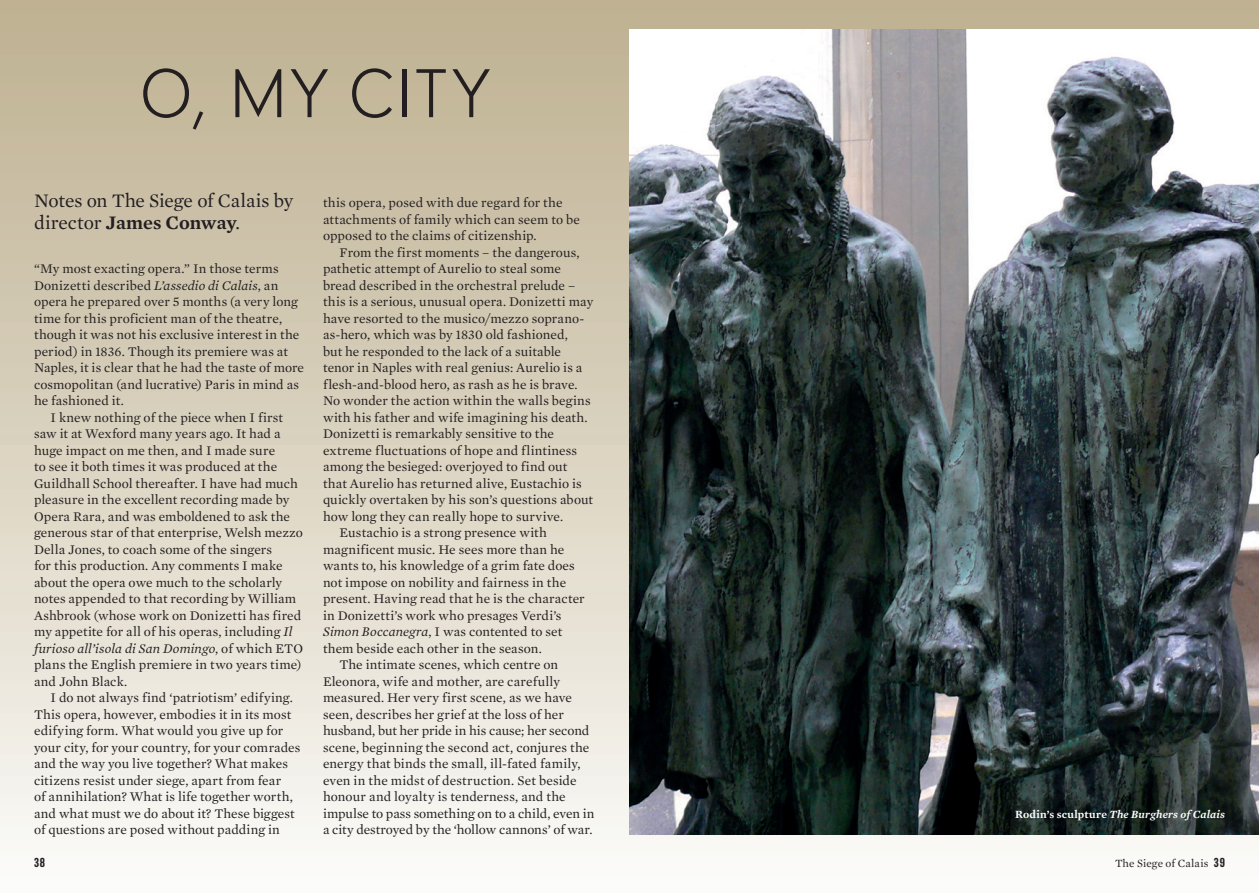
<style>
.page{position:relative;width:1259px;height:893px;background:#fff}
.page>*{position:absolute;margin:0;border:0;box-sizing:border-box;transform-origin:0 0}
.Centred_Feature_Head{font:72px "Neuzeit Lgt";letter-spacing:.04em;color:#231f20}
.Intro{font:19.5px/21.9px "Mercury Text G1 Roman";letter-spacing:-.01em;color:#231f20}
.Body_Indent{font:13.5px/16.5px "Mercury Text G1 Roman";letter-spacing:.005em;color:#231f20}
.Body_Text{font:13.5px/16.5px "Mercury Text G1 Roman";letter-spacing:.005em;color:#231f20}
.t1{font:700 12.75px "Flama Condensed";color:#231f20}
.t2{font:italic 600 11.25px "Mercury Text G1";letter-spacing:.015em;color:#fff}
.t3{font:11.25px "Mercury Text G1 Roman";letter-spacing:.01em;color:#231f20}
.s1{font-family:"Mercury Text G1";font-weight:600}
.s2{font-family:"Mercury Text G1";font-style:italic}
.s3{font-style:normal}
.s4{font-family:"Flama Condensed";font-weight:700;font-size:12.75px}
</style>
<div class="page">
<svg style="left:629px;top:0;width:630px;height:839px;background:#c2b79d"></svg>
<div style="left:0;top:0;width:629px;height:893px;background:linear-gradient(to bottom,#bdae8e,#fbfaf7)"></div>
<img style="left:629px;top:30px;width:630px;height:804px">
<p class="Centred_Feature_Head" style="left:140px;top:50px;width:351px">O, MY CITY</p>
<p class="Intro" style="left:34px;top:190px;width:261px">Notes on The Siege of Calais by director <span class="s1">James Conway</span>.</p>
<p class="Body_Text" style="left:34px;top:260px;width:272px">“My most exacting opera.” In those terms Donizetti described <span class="s2">L’assedio di Calais</span>, an opera he prepared over 5 months (a very long time for this proficient man of the theatre, though it was not his exclusive interest in the period) in 1836. Though its premiere was at Naples, it is clear that he had the taste of more cosmopolitan (and lucrative) Paris in mind as he fashioned it.</p>
<p class="Body_Indent" style="left:34px;top:409px;width:271px;text-indent:16px">I knew nothing of the piece when I first saw it at Wexford many years ago. It had a huge impact on me then, and I made sure<br>to see it both times it was produced at the Guildhall School thereafter. I have had much pleasure in the excellent recording made by Opera Rara, and was emboldened to ask the generous star of that enterprise, Welsh mezzo Della Jones, to coach some of the singers<br>for this production. Any comments I make about the opera owe much to the scholarly notes appended to that recording by William Ashbrook (whose work on Donizetti has fired my appetite for all of his operas, including <span class="s2">Il furioso all’isola di San Domingo</span>, of which ETO plans the English premiere in two years time) and John Black.</p>
<p class="Body_Indent" style="left:34px;top:689px;width:268px;text-indent:16px">I do not always find ‘patriotism’ edifying.<br>This opera, however, embodies it in its most edifying form. What would you give up for your city, for your country, for your comrades and the way you live together? What makes citizens resist under siege, apart from fear<br>of annihilation? What is life together worth, and what must we do about it? These biggest of questions are posed without padding in</p>
<p class="Body_Indent" style="left:323px;top:194px;width:258px">this opera, posed with due regard for the attachments of family which can seem to be opposed to the claims of citizenship.</p>
<p class="Body_Indent" style="left:323px;top:244px;width:272px;text-indent:16px">From the first moments – the dangerous, pathetic attempt of Aurelio to steal some bread described in the orchestral prelude – this is a serious, unusual opera. Donizetti may have resorted to the musico/mezzo soprano&shy;as-hero, which was by 1830 old fashioned,<br>but he responded to the lack of a suitable tenor in Naples with real genius: Aurelio is a flesh-and-blood hero, as rash as he is brave.<br>No wonder the action within the walls begins with his father and wife imagining his death.<br>Donizetti is remarkably sensitive to the extreme fluctuations of hope and flintiness among the besieged: overjoyed to find out that Aurelio has returned alive, Eustachio is quickly overtaken by his son’s questions about how long they can really hope to survive.</p>
<p class="Body_Indent" style="left:323px;top:524px;width:263px;text-indent:16px">Eustachio is a strong presence with magnificent music. He sees more than he wants to, his knowledge of a grim fate does not impose on nobility and fairness in the present. Having read that he is the character in Donizetti’s work who presages Verdi’s <span class="s2">Simon Boccanegra</span>, I was contented to set them beside each other in the season.</p>
<p class="Body_Indent" style="left:323px;top:656px;width:273px;text-indent:16px">The intimate scenes, which centre on Eleonora, wife and mother, are carefully measured. Her very first scene, as we have seen, describes her grief at the loss of her husband, but her pride in his cause; her second scene, beginning the second act, conjures the energy that binds the small, ill-fated family, even in the midst of destruction. Set beside honour and loyalty is tenderness, and the impulse to pass something on to a child, even in a city destroyed by the ‘hollow cannons’ of war.</p>
<p class="t2" style="left:1015px;top:807px;width:211px"><span class="s3">Rodin’s sculpture</span> The Burghers of Calais</p>
<p class="t1" style="left:34px;top:855px;width:13px">38</p>
<p class="t3" style="left:1115px;top:857px;width:111px">The Siege of Calais <span class="s4">39</span></p>
</div>
